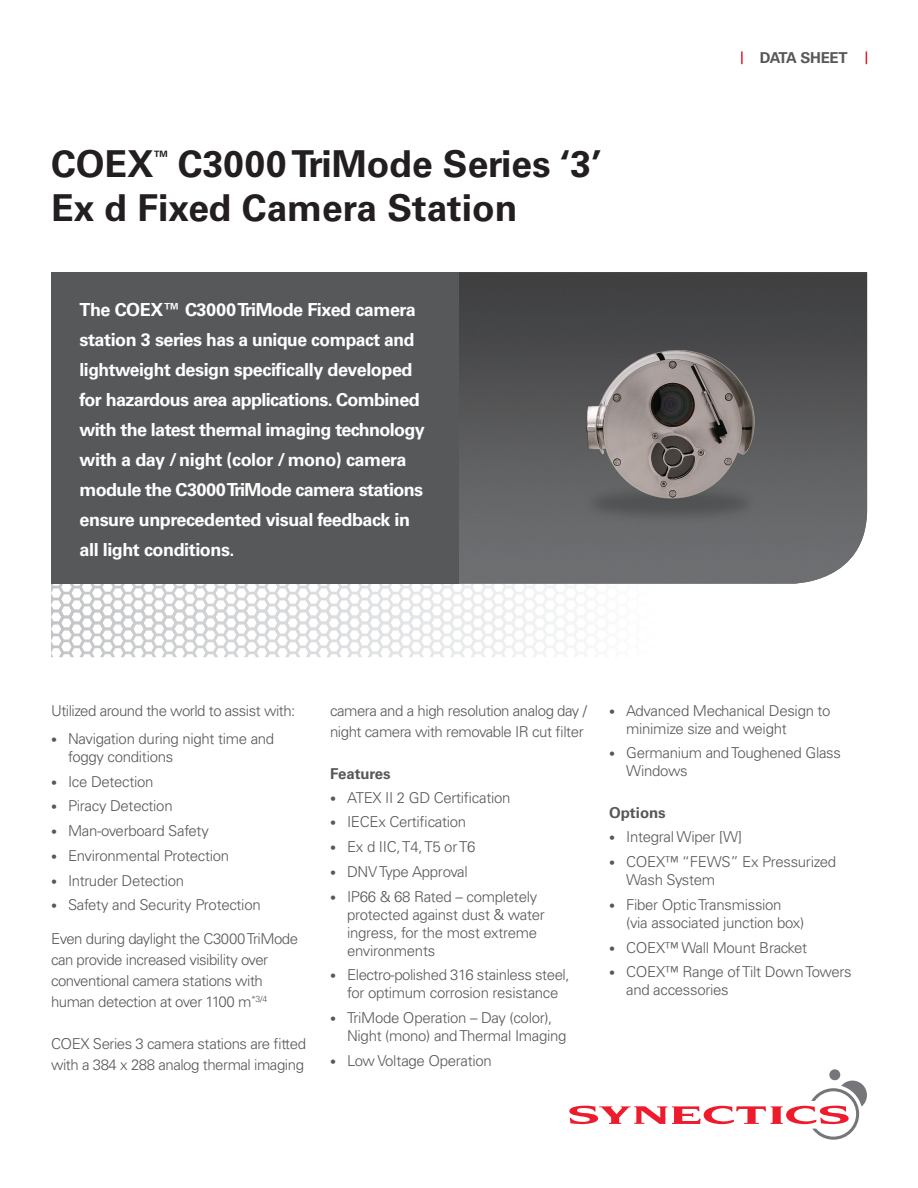
<style>
.page{position:relative;width:918px;height:1188px;background:#fff}
.page>*{position:absolute;margin:0;border:0;box-sizing:border-box;transform-origin:0 0}
.t1{font:700 37.05px/44.5px "Univers";color:#231f20}
.t2{font:700 18px/30px "Univers";letter-spacing:-.025em;color:#fff}
.t3{font:300 15px/18px "Univers";letter-spacing:-.02em;color:#57585a}
.t4{font:700 15px "Univers";letter-spacing:-.005em;color:#57585a}
.t5{font:700 8.7px "Univers";color:#231f20}
.s1{font-size:12px}
</style>
<div class="page">
<div style="left:829px;top:1069px;width:11px;height:11px;background:#76767a;border-radius:50%"></div>
<svg style="left:569px;top:1081px;width:298px;height:59px"></svg>
<svg style="left:866px;top:51px;width:1px;height:13px"></svg>
<svg style="left:741px;top:51px;width:2px;height:13px"></svg>
<svg style="left:51px;top:584px;width:516px;height:73px"></svg>
<div style="left:51px;top:272px;width:408px;height:312px;background:#57585a"></div>
<img style="left:459px;top:272px;width:408px;height:312px">
<h1 class="t1" style="left:51px;top:142px;width:105px">COEX</h1>
<p class="t5" style="left:154px;top:148px;width:15px">TM</p>
<h1 class="t1" style="left:51px;top:142px;width:552px;text-indent:127px">C3000 TriMode Series ‘3’<br>Ex d Fixed Camera Station</h1>
<p class="t2" style="left:80px;top:295px;width:347px">The COEX™ C3000 TriMode Fixed camera station 3 series has a unique compact and lightweight design specifically developed for hazardous area applications. Combined with the latest thermal imaging technology with a day / night (color / mono) camera module the C3000 TriMode camera stations ensure unprecedented visual feedback in all light conditions.</p>
<p class="t4" style="left:760px;top:49px;width:89px">DATA SHEET</p>
<p class="t3" style="left:51px;top:701px;width:246px">Utilized around the world to assist with:</p>
<p class="t3" style="left:68px;top:729px;width:208px;text-indent:-17px"><span class="s1">•</span> Navigation during night time and foggy conditions</p>
<p class="t3" style="left:51px;top:772px;width:104px"><span class="s1">•</span> Ice Detection</p>
<p class="t3" style="left:51px;top:797px;width:123px"><span class="s1">•</span> Piracy Detection</p>
<p class="t3" style="left:51px;top:822px;width:159px"><span class="s1">•</span> Man-overboard Safety</p>
<p class="t3" style="left:51px;top:846px;width:180px"><span class="s1">•</span> Environmental Protection</p>
<p class="t3" style="left:51px;top:871px;width:135px"><span class="s1">•</span> Intruder Detection</p>
<p class="t3" style="left:51px;top:896px;width:211px"><span class="s1">•</span> Safety and Security Protection</p>
<p class="t3" style="left:51px;top:928px;width:249px;line-height:21px">Even during daylight the C3000 TriMode can provide increased visibility over conventional camera stations with human detection at over 1100 m<sup>*3/4</sup></p>
<p class="t3" style="left:51px;top:1033px;width:257px;line-height:21px">COEX Series 3 camera stations are fitted with a 384 x 288 analog thermal imaging</p>
<p class="t3" style="left:330px;top:700px;width:258px;line-height:21px">camera and a high resolution analog day / night camera with removable IR cut filter</p>
<p class="t4" style="left:330px;top:764px;width:62px">Features</p>
<p class="t3" style="left:330px;top:788px;width:182px"><span class="s1">•</span> ATEX II 2 GD Certification</p>
<p class="t3" style="left:330px;top:813px;width:138px"><span class="s1">•</span> IECEx Certification</p>
<p class="t3" style="left:330px;top:838px;width:147px"><span class="s1">•</span> Ex d IIC, T4, T5 or T6</p>
<p class="t3" style="left:330px;top:862px;width:139px"><span class="s1">•</span> DNV Type Approval</p>
<p class="t3" style="left:347px;top:887px;width:199px;text-indent:-17px"><span class="s1">•</span> IP66 &amp; 68 Rated – completely protected against dust &amp; water ingress, for the most extreme environments</p>
<p class="t3" style="left:330px;top:966px;width:241px;text-align:center"><span class="s1">•</span> Electro-polished 316 stainless steel, for optimum corrosion resistance</p>
<p class="t3" style="left:347px;top:1009px;width:221px;text-indent:-17px"><span class="s1">•</span> TriMode Operation – Day (color),<br>Night (mono) and Thermal Imaging</p>
<p class="t3" style="left:330px;top:1051px;width:163px"><span class="s1">•</span> Low Voltage Operation</p>
<p class="t3" style="left:626px;top:701px;width:206px;text-indent:-17px"><span class="s1">•</span> Advanced Mechanical Design to minimize size and weight</p>
<p class="t3" style="left:626px;top:744px;width:216px;text-indent:-17px"><span class="s1">•</span> Germanium and Toughened Glass<br>Windows</p>
<p class="t4" style="left:609px;top:804px;width:58px">Options</p>
<p class="t3" style="left:609px;top:828px;width:134px"><span class="s1">•</span> Integral Wiper [W]</p>
<p class="t3" style="left:626px;top:853px;width:211px;text-indent:-17px"><span class="s1">•</span> COEX™ “FEWS” Ex Pressurized<br>Wash System</p>
<p class="t3" style="left:626px;top:895px;width:180px;text-indent:-17px"><span class="s1">•</span> Fiber Optic Transmission (via associated junction box)</p>
<p class="t3" style="left:609px;top:938px;width:200px"><span class="s1">•</span> COEX™ Wall Mount Bracket</p>
<p class="t3" style="left:626px;top:963px;width:227px;text-indent:-17px"><span class="s1">•</span> COEX™ Range of Tilt Down Towers and accessories</p>
</div>
